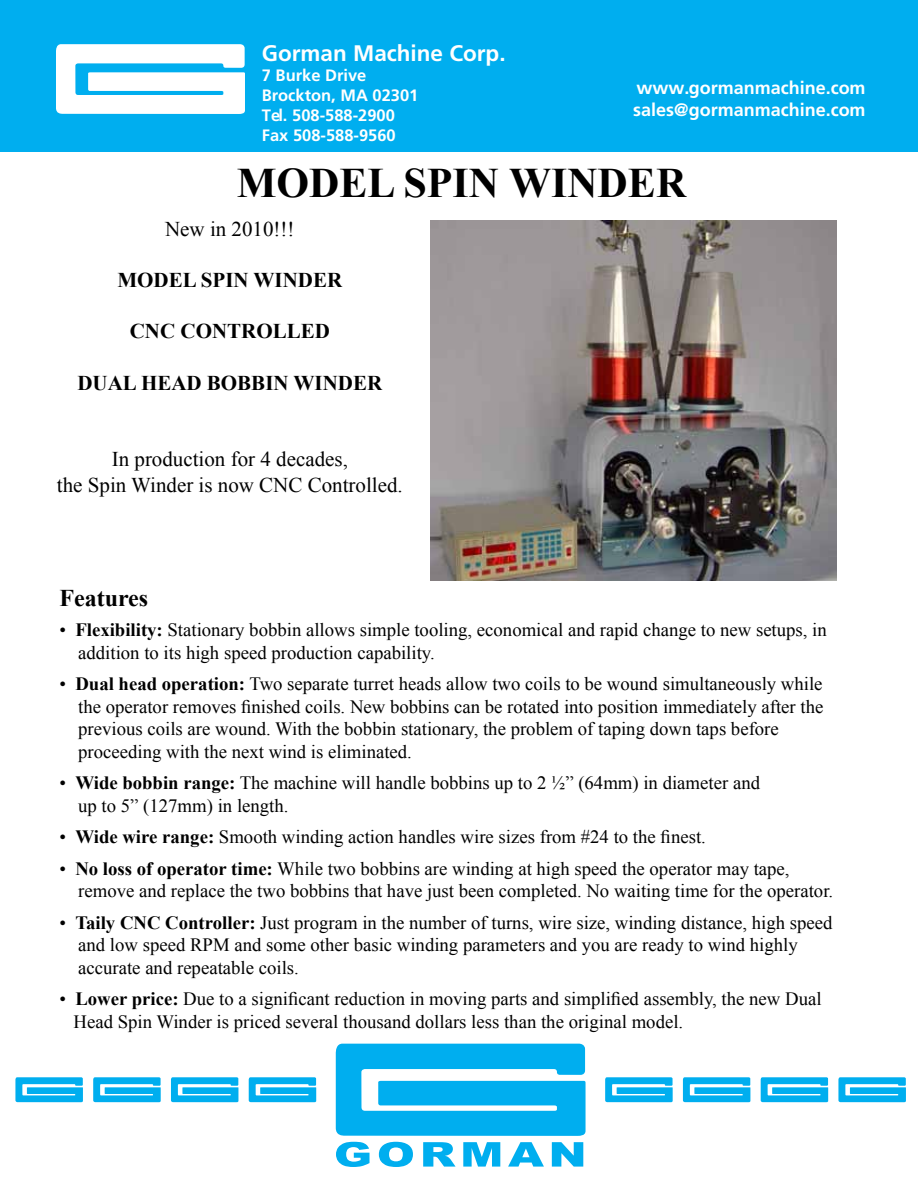
<style>
.page{position:relative;width:918px;height:1188px;background:#fff}
.page>*{position:absolute;margin:0;border:0;box-sizing:border-box;transform-origin:0 0}
.t1{font:700 42px "Times New Roman";color:#000}
.t2{font:700 24px "Times New Roman";color:#000}
.t3{font:700 22.5px "Frutiger";color:#fff}
.t4{font:21px/25.5px "Times New Roman";color:#000;text-align:center}
.t5{font:700 21px "Times New Roman";color:#000}
.t6{font:18.75px/22.5px "Times New Roman";color:#000}
.t7{font:700 18px/21.6px "Frutiger";color:#fff}
.t8{font:700 16.5px/19.8px "Frutiger";color:#fff}
.s1{font-weight:700}
</style>
<div class="page">
<svg style="left:15px;top:1077px;width:68px;height:25px;background:#30bdf1"></svg>
<svg style="left:93px;top:1077px;width:68px;height:25px;background:#30bdf1"></svg>
<svg style="left:171px;top:1077px;width:67px;height:25px;background:#2ebcf1"></svg>
<svg style="left:249px;top:1077px;width:67px;height:25px;background:#2ebcf1"></svg>
<svg style="left:605px;top:1077px;width:68px;height:25px;background:#30bdf1"></svg>
<svg style="left:683px;top:1077px;width:67px;height:25px;background:#2ebcf1"></svg>
<svg style="left:761px;top:1077px;width:67px;height:25px;background:#2ebcf1"></svg>
<svg style="left:838px;top:1077px;width:68px;height:25px;background:#30bdf1"></svg>
<svg style="left:336px;top:1044px;width:250px;height:92px;background:#2dbcf1"></svg>
<div style="left:0;top:0;width:918px;height:152px;background:#00aeef"></div>
<svg style="left:56px;top:44px;width:189px;height:70px"></svg>
<svg style="left:336px;top:1142px;width:247px;height:25px"></svg>
<img style="left:431px;top:220px;width:406px;height:360px">
<p class="t3" style="left:262px;top:40px;width:245px">Gorman Machine Corp.</p>
<p class="t8" style="left:262px;top:66px;width:158px">7 Burke Drive<br>Brockton, MA 02301<br>Tel. 508-588-2900<br>Fax 508-588-9560</p>
<p class="t7" style="left:633px;top:77px;width:234px">www.gormanmachine.com sales@gormanmachine.com</p>
<h1 class="t1" style="left:237px;top:154px;width:451px">MODEL SPIN WINDER</h1>
<p class="t4" style="left:165px;top:216px;width:131px">New in 2010!!!</p>
<p class="t5" style="left:117px;top:266px;width:226px">MODEL SPIN WINDER</p>
<p class="t5" style="left:130px;top:317px;width:202px">CNC CONTROLLED</p>
<p class="t5" style="left:77px;top:368px;width:306px">DUAL HEAD BOBBIN WINDER</p>
<p class="t4" style="left:57px;top:446px;width:347px">In production for 4 decades,<br>the Spin Winder is now CNC Controlled.</p>
<p class="t2" style="left:59px;top:582px;width:90px">Features</p>
<p class="t6" style="left:78px;top:618px;width:750px;text-indent:-19px">• <span class="s1">Flexibility:</span> Stationary bobbin allows simple tooling, economical and rapid change to new setups, in addition to its high speed production capability.</p>
<p class="t6" style="left:78px;top:672px;width:747px;text-indent:-19px">• <span class="s1">Dual head operation:</span> Two separate turret heads allow two coils to be wound simultaneously while the operator removes finished coils. New bobbins can be rotated into position immediately after the previous coils are wound. With the bobbin stationary, the problem of taping down taps before proceeding with the next wind is eliminated.</p>
<p class="t6" style="left:78px;top:771px;width:683px;text-indent:-19px">• <span class="s1">Wide bobbin range:</span> The machine will handle bobbins up to 2 ½” (64mm) in diameter and up to 5” (127mm) in length.</p>
<p class="t6" style="left:59px;top:825px;width:648px">• <span class="s1">Wide wire range:</span> Smooth winding action handles wire sizes from #24 to the finest.</p>
<p class="t6" style="left:78px;top:857px;width:756px;text-indent:-19px">• <span class="s1">No loss of operator time:</span> While two bobbins are winding at high speed the operator may tape, remove and replace the two bobbins that have just been completed. No waiting time for the operator.</p>
<p class="t6" style="left:78px;top:911px;width:756px;text-indent:-19px">• <span class="s1">Taily CNC Controller:</span> Just program in the number of turns, wire size, winding distance, high speed and low speed RPM and some other basic winding parameters and you are ready to wind highly accurate and repeatable coils.</p>
<p class="t6" style="left:74px;top:987px;width:750px;text-indent:-14px">• <span class="s1">Lower price:</span> Due to a significant reduction in moving parts and simplified assembly, the new Dual<br>Head Spin Winder is priced several thousand dollars less than the original model.</p>
</div>
